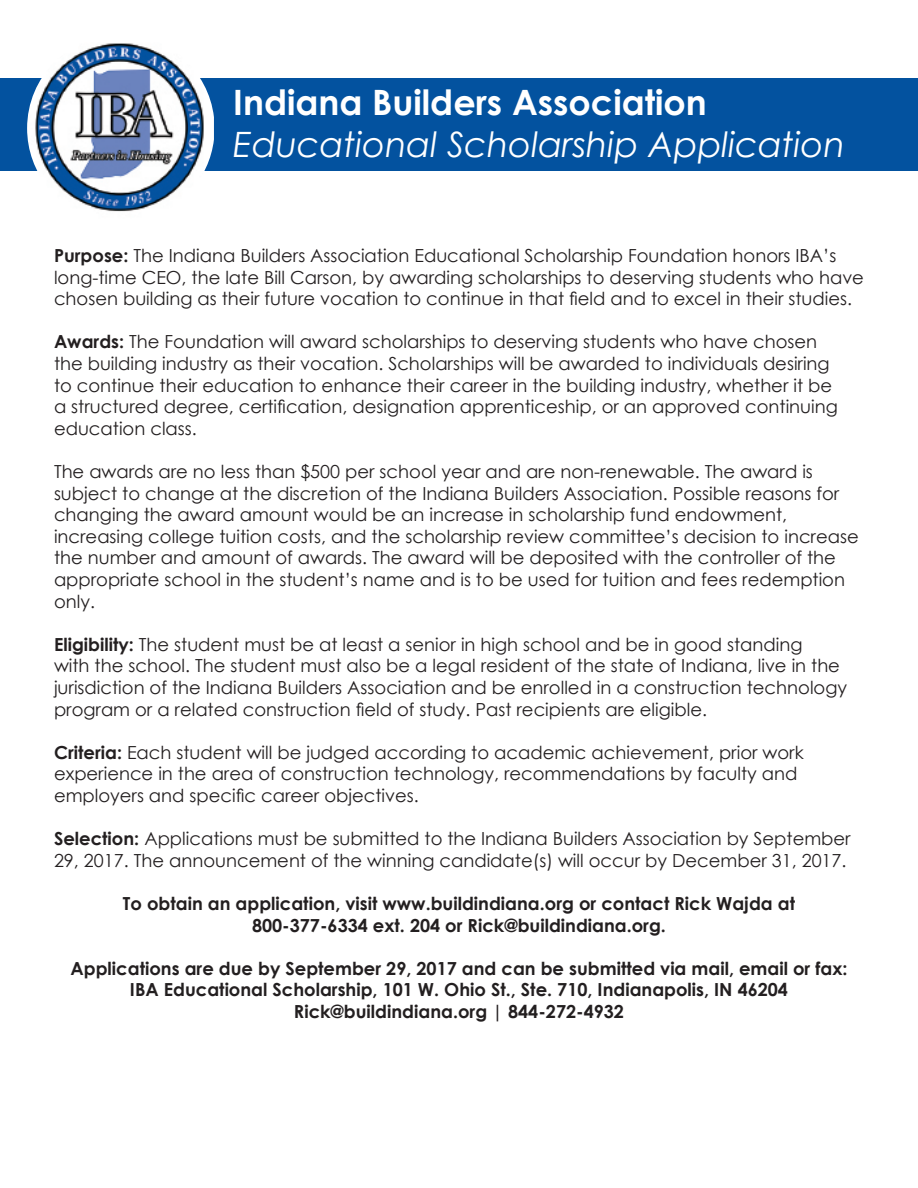
<style>
.page{position:relative;width:918px;height:1188px;background:#fff}
.page>*{position:absolute;margin:0;border:0;box-sizing:border-box;transform-origin:0 0}
.t1{font:italic 34.95px "Century Gothic";color:#fff}
.t2{font:700 34.95px "Century Gothic";color:#fff}
.t3{font:18px/21.6px "Century Gothic";color:#231f20}
.t4{font:700 18px "Century Gothic";color:#231f20}
.s1{font-weight:700}
</style>
<div class="page">
<div style="left:0;top:78px;width:918px;height:92px;background:#03529f"></div>
<img style="left:27px;top:43px;width:187px;height:169px">
<p class="t2" style="left:233px;top:76px;width:475px">Indiana Builders Association</p>
<p class="t1" style="left:233px;top:120px;width:613px">Educational Scholarship Application</p>
<p class="t3" style="left:54px;top:244px;width:812px"><span class="s1">Purpose:</span> The Indiana Builders Association Educational Scholarship Foundation honors IBA’s long-time CEO, the late Bill Carson, by awarding scholarships to deserving students who have chosen building as their future vocation to continue in that field and to excel in their studies.</p>
<p class="t3" style="left:54px;top:331px;width:785px"><span class="s1">Awards:</span> The Foundation will award scholarships to deserving students who have chosen the building industry as their vocation. Scholarships will be awarded to individuals desiring to continue their education to enhance their career in the building industry, whether it be a structured degree, certification, designation apprenticeship, or an approved continuing education class.</p>
<p class="t3" style="left:54px;top:460px;width:760px">The awards are no less than $500 per school year and are non-renewable. The award is</p>
<p class="t3" style="left:54px;top:482px;width:787px">subject to change at the discretion of the Indiana Builders Association. Possible reasons for</p>
<p class="t3" style="left:54px;top:504px;width:806px">changing the award amount would be an increase in scholarship fund endowment, increasing college tuition costs, and the scholarship review committee’s decision to increase the number and amount of awards. The award will be deposited with the controller of the appropriate school in the student’s name and is to be used for tuition and fees redemption only.</p>
<p class="t3" style="left:54px;top:633px;width:795px"><span class="s1">Eligibility:</span> The student must be at least a senior in high school and be in good standing<br>with the school. The student must also be a legal resident of the state of Indiana, live in the jurisdiction of the Indiana Builders Association and be enrolled in a construction technology program or a related construction field of study. Past recipients are eligible.</p>
<p class="t3" style="left:54px;top:741px;width:751px"><span class="s1">Criteria:</span> Each student will be judged according to academic achievement, prior work experience in the area of construction technology, recommendations by faculty and employers and specific career objectives.</p>
<p class="t3" style="left:54px;top:828px;width:798px"><span class="s1">Selection:</span> Applications must be submitted to the Indiana Builders Association by September<br>29, 2017. The announcement of the winning candidate(s) will occur by December 31, 2017.</p>
<p class="t4" style="left:123px;top:890px;width:674px">To obtain an application, visit www.buildindiana.org or contact Rick Wajda at</p>
<p class="t4" style="left:252px;top:911px;width:415px">800-377-6334 ext. 204 or Rick@buildindiana.org.</p>
<p class="t4" style="left:71px;top:955px;width:778px">Applications are due by September 29, 2017 and can be submitted via mail, email or fax:</p>
<p class="t4" style="left:130px;top:976px;width:660px">IBA Educational Scholarship, 101 W. Ohio St., Ste. 710, Indianapolis, IN 46204</p>
<p class="t4" style="left:294px;top:998px;width:332px">Rick@buildindiana.org | 844-272-4932</p>
</div>
